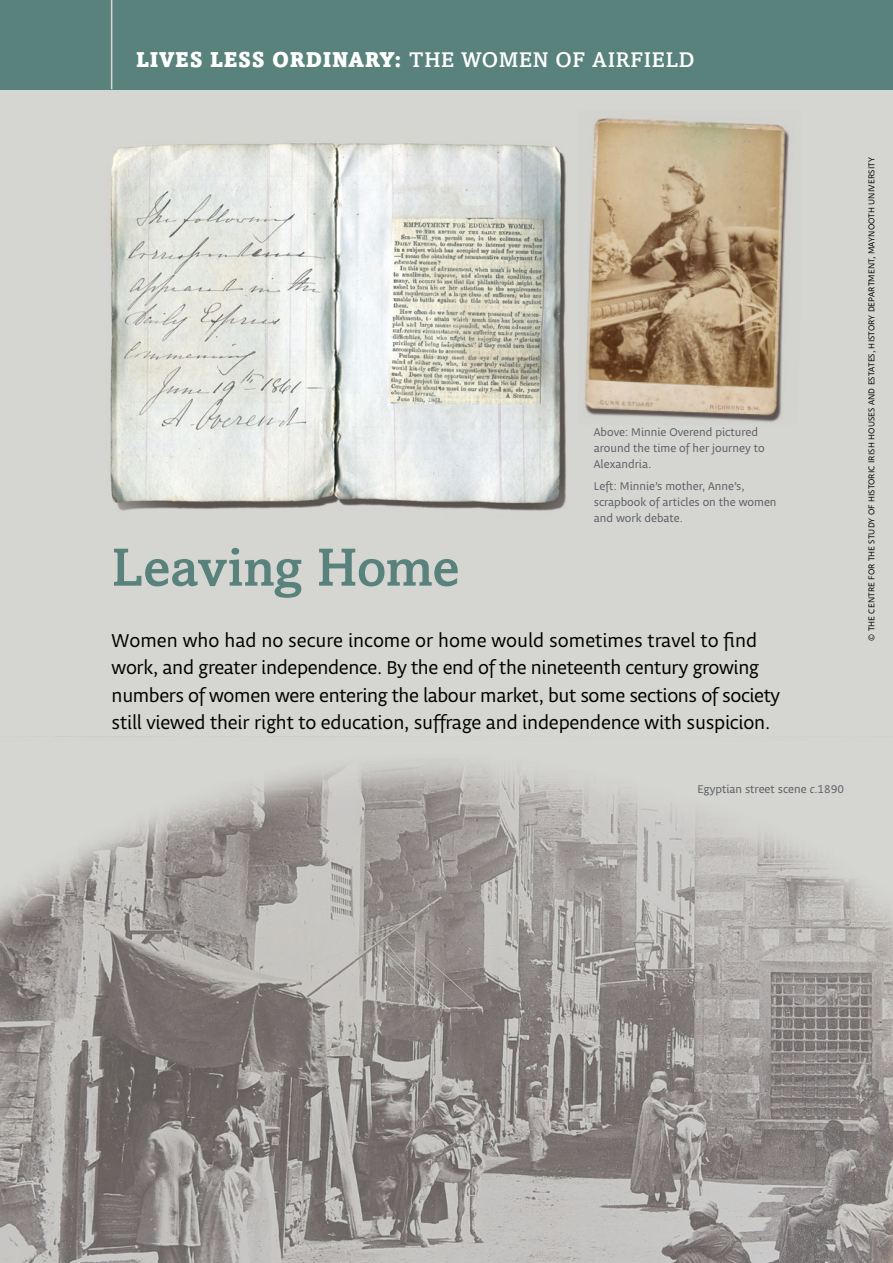
<style>
.page{position:relative;width:893px;height:1263px;background:#d5d5d2}
.page>*{position:absolute;margin:0;border:0;box-sizing:border-box;transform-origin:0 0}
.t1{font:500 53.55px "Amasis MT Std";letter-spacing:-.005em;color:#58827b}
.t2{font:900 21.3px "Amasis MT Std";letter-spacing:.03em;color:#fff}
.t3{font:19.65px/27.6px "Obliqua ITC Std";letter-spacing:-.02em;color:#000}
.t4{font:11.85px/15.8px "Obliqua ITC Std";color:#5b6064}
.t5{font:9px "Obliqua ITC Std";letter-spacing:.015em;color:#000}
.s1{font-weight:500}
.s2{font-style:italic}
</style>
<div class="page">
<div style="left:0;top:0;width:893px;height:89px;background:#58827b"></div>
<hr style="left:111px;top:0;width:1px;height:89px;background:#d5d5d2">
<img style="left:110px;top:142px;width:456px;height:369px">
<img style="left:0;top:762px;width:893px;height:501px">
<img style="left:584px;top:118px;width:206px;height:304px">
<p class="t2" style="left:136px;top:46px;width:560px">LIVES LESS ORDINARY: <span class="s1">THE WOMEN OF AIRFIELD</span></p>
<p class="t4" style="left:594px;top:424px;width:172px">Above: Minnie Overend pictured around the time of her journey to<br>Alexandria.</p>
<p class="t4" style="left:594px;top:478px;width:184px">Left: Minnie’s mother, Anne’s, scrapbook of articles on the women and work debate.</p>
<h1 class="t1" style="left:112px;top:535px;width:349px">Leaving Home</h1>
<p class="t3" style="left:112px;top:627px;width:670px">Women who had no secure income or home would sometimes travel to find work, and greater independence. By the end of the nineteenth century growing numbers of women were entering the labour market, but some sections of society still viewed their right to education, suffrage and independence with suspicion.</p>
<p class="t4" style="left:697px;top:781px;width:148px">Egyptian street scene <span class="s2">c</span>.1890</p>
<p class="t5" style="left:867px;top:641px;width:485px;rotate:-90deg">© THE CENTRE FOR THE STUDY OF HISTORIC IRISH HOUSES AND ESTATES, HISTORY DEPARTMENT, MAYNOOTH UNIVERSITY</p>
</div>
